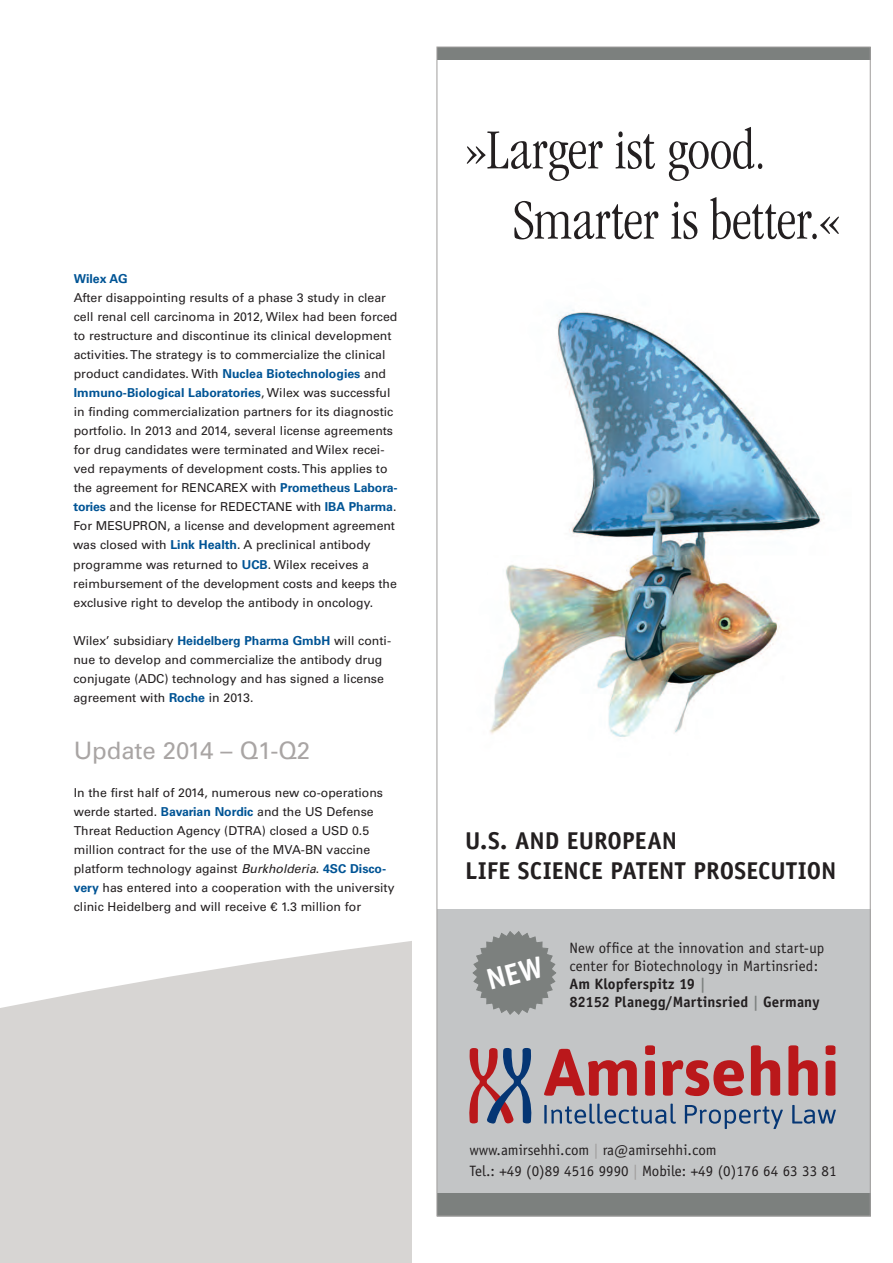
<style>
.page{position:relative;width:893px;height:1263px;background:#fff}
.page>*{position:absolute;margin:0;border:0;box-sizing:border-box;transform-origin:0 0}
.t1{font:300 condensed 58.5px/70.2px "Garamond";color:#231f20}
.t2{font:700 24.3px/29.2px "Officina Sans";letter-spacing:.005em;color:#231f20}
.t3{font:24px "Univers LT";letter-spacing:-.005em;color:#a9a5a4}
.t4{font:15px/18px "Officina Sans";color:#231f20}
.t5{font:12.3px/19px "Univers LT";color:#231f20}
.t6{font:700 12.3px "Univers LT";color:#005495}
.s1{font-weight:700;color:#005495}
.s2{font-style:italic}
.s3{font-weight:700}
.s4{font-weight:700;color:#7c807e}
.s5{color:#9f9d9c}
</style>
<div class="page">
<svg style="left:0;top:941px;width:412px;height:322px;background:#dad9d7"></svg>
<img style="left:490px;top:309px;width:334px;height:428px">
<div style="left:437px;top:909px;width:433px;height:307px;background:#c3c5c6"></div>
<svg style="left:544px;top:1049px;width:93px;height:47px"></svg>
<svg style="left:645px;top:1045px;width:10px;height:51px"></svg>
<svg style="left:662px;top:1060px;width:82px;height:36px"></svg>
<svg style="left:751px;top:1045px;width:29px;height:51px"></svg>
<svg style="left:788px;top:1045px;width:30px;height:51px"></svg>
<svg style="left:826px;top:1045px;width:9px;height:51px"></svg>
<hr style="left:544px;top:1105px;width:3px;height:18px;background:#053674">
<svg style="left:551px;top:1103px;width:125px;height:21px"></svg>
<svg style="left:685px;top:1105px;width:98px;height:24px"></svg>
<svg style="left:792px;top:1105px;width:44px;height:19px"></svg>
<svg style="left:469px;top:1048px;width:63px;height:76px"></svg>
<div style="left:437px;top:47px;width:433px;height:13px;background:#7c807e"></div>
<div style="left:437px;top:1193px;width:433px;height:23px;background:#7c807e"></div>
<svg style="left:472px;top:931px;width:84px;height:84px"></svg>
<p class="t6" style="left:74px;top:274px;width:55px">Wilex AG</p>
<p class="t5" style="left:73px;top:289px;width:326px">After disappointing results of a phase 3 study in clear cell renal cell carcinoma in 2012, Wilex had been forced to restructure and discontinue its clinical development activities. The strategy is to commercialize the clinical product candidates. With <span class="s1">Nuclea Biotechnologies</span> and <span class="s1">Immuno-Biological Laboratories</span>, Wilex was successful in finding commercialization partners for its diagnostic portfolio. In 2013 and 2014, several license agreements for drug candidates were terminated and Wilex recei&shy;ved repayments of development costs. This applies to the agreement for RENCAREX with <span class="s1">Prometheus Labora&shy;tories</span> and the license for REDECTANE with <span class="s1">IBA Pharma</span>.<br>For MESUPRON, a license and development agreement was closed with <span class="s1">Link Health</span>. A preclinical antibody programme was returned to <span class="s1">UCB</span>. Wilex receives a reimbursement of the development costs and keeps the exclusive right to develop the antibody in oncology.</p>
<p class="t5" style="left:73px;top:632px;width:319px">Wilex’ subsidiary <span class="s1">Heidelberg Pharma GmbH</span> will conti&shy;nue to develop and commercialize the antibody drug conjugate (ADC) technology and has signed a license agreement with <span class="s1">Roche</span> in 2013.</p>
<h3 class="t3" style="left:74px;top:742px;width:238px">Update 2014 – Q1-Q2</h3>
<p class="t5" style="left:74px;top:784px;width:322px">In the first half of 2014, numerous new co-operations werde started. <span class="s1">Bavarian Nordic</span> and the US Defense Threat Reduction Agency (DTRA) closed a USD 0.5 million contract for the use of the MVA-BN vaccine platform technology against <span class="s2">Burkholderia</span>. <span class="s1">4SC Disco&shy;very</span> has entered into a cooperation with the university clinic Heidelberg and will receive € 1.3 million for</p>
<h1 class="t1" style="left:512px;top:115px;width:331px;text-indent:-49px">»Larger ist good.<br>Smarter is better.«</h1>
<h2 class="t2" style="left:465px;top:828px;width:373px">U.S. AND EUROPEAN<br>LIFE SCIENCE PATENT PROSECUTION</h2>
<p class="t4" style="left:569px;top:940px;width:256px">New office at the innovation and start-up center for Biotechnology in Martinsried:<br><span class="s3">Am Klopferspitz 19</span> <span class="s4">|<br></span><span class="s3">82152 Planegg/Martinsried</span> <span class="s4">|</span> <span class="s3">Germany</span></p>
<p class="t4" style="left:469px;top:1141px;width:369px;line-height:21px">www.amirsehhi.com <span class="s5">|</span> ra@amirsehhi.com<br>Tel.: +49 (0)89 4516 9990 <span class="s5">|</span> Mobile: +49 (0)176 64 63 33 81</p>
</div>
